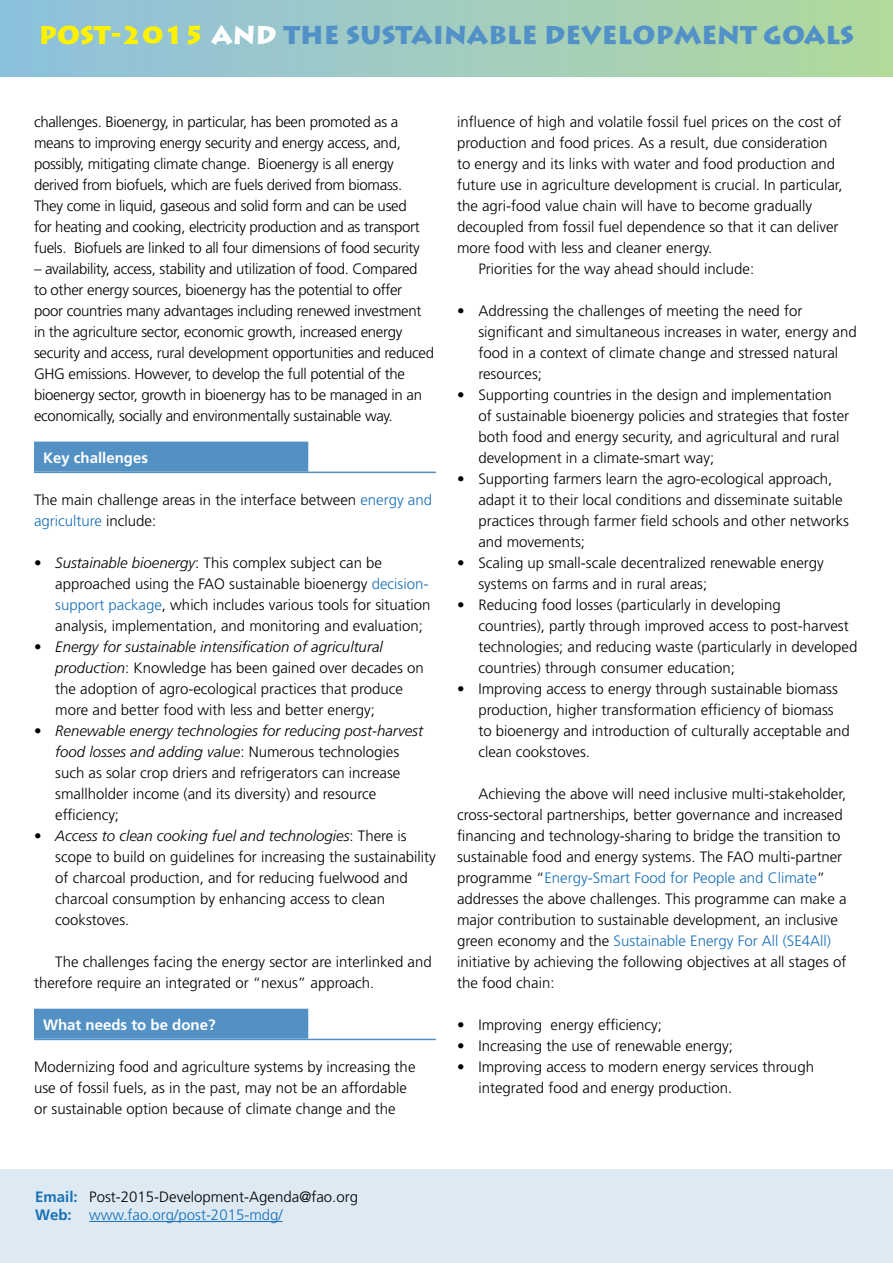
<style>
.page{position:relative;width:893px;height:1263px;background:#fff}
.page>*{position:absolute;margin:0;border:0;box-sizing:border-box;transform-origin:0 0}
.t1{font:900 25.5px "Lithos Pro";color:#5291c7}
.t2{font:300 15px/21px "Frutiger LT Std";color:#000}
.t3{font:300 15px/21px "Frutiger LT Std";letter-spacing:-.02em;color:#000}
.t4{font:700 15px "Frutiger LT Std";color:#fff}
.s1{color:#fff200}
.s2{color:#fff}
.s3{color:#1870b8}
.s4{font-style:italic}
.s5{font-weight:700;color:#1870b8}
</style>
<div class="page">
<div style="left:0;top:1169px;width:893px;height:94px;background:#dde9f3"></div>
<div style="left:34px;top:442px;width:274px;height:30px;background:#5391c5"></div>
<hr style="left:34px;top:472px;width:402px;height:1px;background:#5391c5">
<div style="left:34px;top:1009px;width:274px;height:30px;background:#5391c5"></div>
<hr style="left:34px;top:1039px;width:402px;height:1px;background:#5391c5">
<hr style="left:89px;top:1221px;width:194px;height:1px;background:#1870b8">
<h1 class="t1" style="left:39px;top:19px;width:817px"><span class="s1">POST-2015</span> <span class="s2">AND</span> THE SUSTAINABLE DEVELOPMENT GOALS</h1>
<p class="t3" style="left:34px;top:112px;width:387px">challenges. Bioenergy, in particular, has been promoted as a means to improving energy security and energy access, and, possibly, mitigating climate change. Bioenergy is all energy derived from biofuels, which are fuels derived from biomass.<br>They come in liquid, gaseous and solid form and can be used for heating and cooking, electricity production and as transport fuels. Biofuels are linked to all four dimensions of food security</p>
<p class="t3" style="left:34px;top:259px;width:402px">– availability, access, stability and utilization of food. Compared to other energy sources, bioenergy has the potential to offer poor countries many advantages including renewed investment in the agriculture sector, economic growth, increased energy security and access, rural development opportunities and reduced GHG emissions. However, to develop the full potential of the bioenergy sector, growth in bioenergy has to be managed in an economically, socially and environmentally sustainable way.</p>
<p class="t4" style="left:43px;top:449px;width:107px">Key challenges</p>
<p class="t2" style="left:34px;top:490px;width:400px">The main challenge areas in the interface between <span class="s3">energy and agriculture</span> include:</p>
<p class="t2" style="left:55px;top:553px;width:377px;text-indent:-21px">• <span class="s4">Sustainable bioenergy</span>: This complex subject can be approached using the FAO sustainable bioenergy <span class="s3">decision&shy;support package</span>, which includes various tools for situation analysis, implementation, and monitoring and evaluation;</p>
<p class="t2" style="left:55px;top:637px;width:370px;text-indent:-21px">• <span class="s4">Energy for sustainable intensification of agricultural production</span>: Knowledge has been gained over decades on the adoption of agro-ecological practices that produce more and better food with less and better energy;</p>
<p class="t2" style="left:55px;top:721px;width:369px;text-indent:-21px">• <span class="s4">Renewable energy technologies for reducing post-harvest food losses and adding value</span>: Numerous technologies such as solar crop driers and refrigerators can increase smallholder income (and its diversity) and resource efficiency;</p>
<p class="t2" style="left:55px;top:826px;width:382px;text-indent:-21px">• <span class="s4">Access to clean cooking fuel and technologies</span>: There is scope to build on guidelines for increasing the sustainability of charcoal production, and for reducing fuelwood and charcoal consumption by enhancing access to clean cookstoves.</p>
<p class="t2" style="left:34px;top:952px;width:399px;text-indent:21px">The challenges facing the energy sector are interlinked and therefore require an integrated or “nexus” approach.</p>
<p class="t4" style="left:43px;top:1016px;width:174px">What needs to be done?</p>
<p class="t2" style="left:34px;top:1057px;width:383px">Modernizing food and agriculture systems by increasing the use of fossil fuels, as in the past, may not be an affordable or sustainable option because of climate change and the</p>
<p class="t2" style="left:457px;top:112px;width:386px">influence of high and volatile fossil fuel prices on the cost of</p>
<p class="t2" style="left:457px;top:133px;width:372px">production and food prices. As a result, due consideration</p>
<p class="t2" style="left:457px;top:154px;width:380px">to energy and its links with water and food production and</p>
<p class="t2" style="left:457px;top:175px;width:387px">future use in agriculture development is crucial. In particular,</p>
<p class="t2" style="left:457px;top:196px;width:357px">the agri-food value chain will have to become gradually</p>
<p class="t2" style="left:457px;top:217px;width:383px">decoupled from fossil fuel dependence so that it can deliver</p>
<p class="t2" style="left:457px;top:238px;width:257px">more food with less and cleaner energy.</p>
<p class="t2" style="left:478px;top:259px;width:277px">Priorities for the way ahead should include:</p>
<p class="t2" style="left:478px;top:301px;width:380px;text-indent:-21px">• Addressing the challenges of meeting the need for significant and simultaneous increases in water, energy and food in a context of climate change and stressed natural resources;</p>
<p class="t2" style="left:478px;top:385px;width:372px;text-indent:-21px">• Supporting countries in the design and implementation<br>of sustainable bioenergy policies and strategies that foster both food and energy security, and agricultural and rural development in a climate-smart way;</p>
<p class="t2" style="left:478px;top:469px;width:372px;text-indent:-21px">• Supporting farmers learn the agro-ecological approach, adapt it to their local conditions and disseminate suitable practices through farmer field schools and other networks and movements;</p>
<p class="t2" style="left:478px;top:553px;width:347px;text-indent:-21px">• Scaling up small-scale decentralized renewable energy systems on farms and in rural areas;</p>
<p class="t2" style="left:478px;top:595px;width:380px;text-indent:-21px">• Reducing food losses (particularly in developing<br>countries), partly through improved access to post-harvest technologies; and reducing waste (particularly in developed countries) through consumer education;</p>
<p class="t2" style="left:478px;top:679px;width:373px;text-indent:-21px">• Improving access to energy through sustainable biomass production, higher transformation efficiency of biomass to bioenergy and introduction of culturally acceptable and clean cookstoves.</p>
<p class="t2" style="left:457px;top:784px;width:391px;text-indent:21px">Achieving the above will need inclusive multi-stakeholder, cross-sectoral partnerships, better governance and increased financing and technology-sharing to bridge the transition to sustainable food and energy systems. The FAO multi-partner programme “<span class="s3">Energy-Smart Food for People and Climate</span>” addresses the above challenges. This programme can make a major contribution to sustainable development, an inclusive green economy and the <span class="s3">Sustainable Energy For All (SE4All) </span>initiative by achieving the following objectives at all stages of the food chain:</p>
<p class="t2" style="left:457px;top:1015px;width:206px">• Improving energy efficiency;</p>
<p class="t2" style="left:457px;top:1036px;width:277px">• Increasing the use of renewable energy;</p>
<p class="t2" style="left:478px;top:1057px;width:337px;text-indent:-21px">• Improving access to modern energy services through integrated food and energy production.</p>
<p class="t2" style="left:35px;top:1188px;width:324px;line-height:18px"><span class="s5">Email:</span> Post-2015-Development-Agenda@fao.org<br><span class="s5">Web:</span> <span class="s3">www.fao.org/post-2015-mdg/</span></p>
</div>
